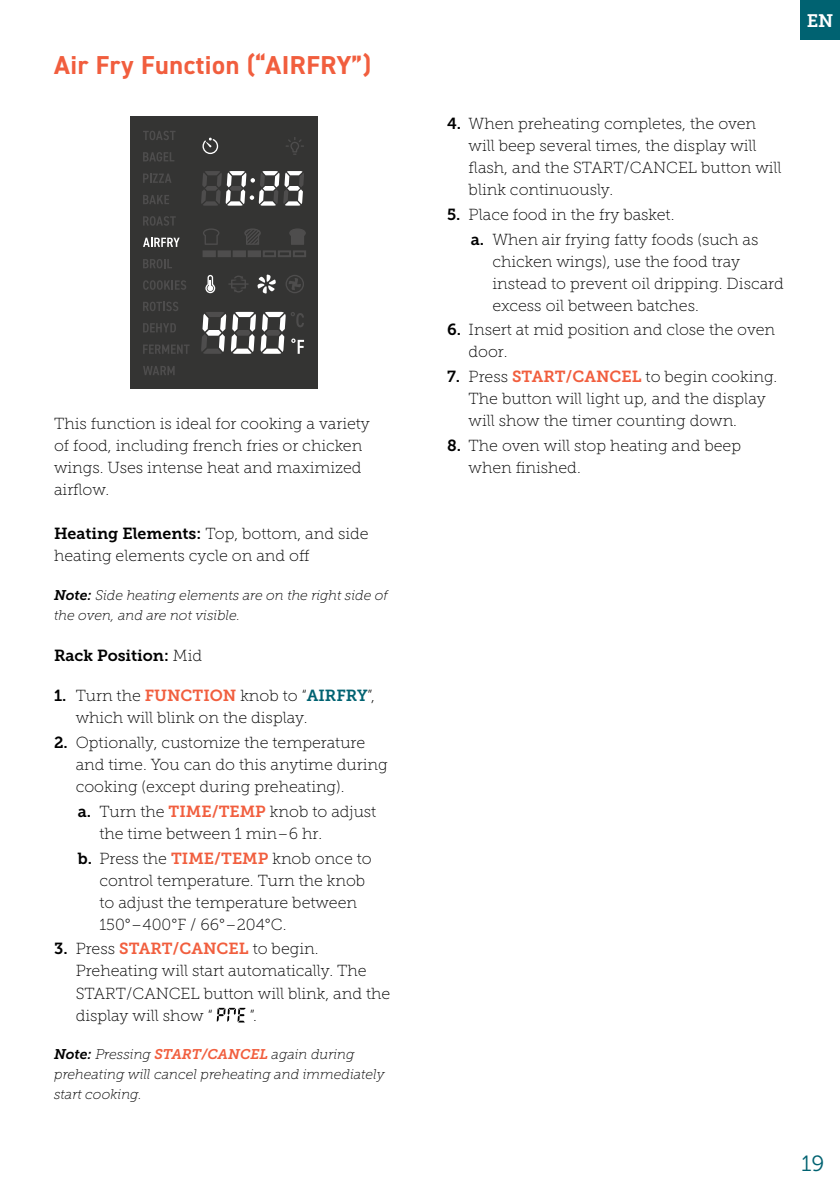
<style>
.page{position:relative;width:840px;height:1191px;background:#fff}
.page>*{position:absolute;margin:0;border:0;box-sizing:border-box;transform-origin:0 0}
.Sub_Header{font:700 26px "DIN2014";letter-spacing:.02em;color:#f15e3e}
.t1{font:22px "Museo Slab 300";color:#006271}
.t2{font:18px "Museo Slab 700";color:#fff}
.Support_Text{font:16px/22px "Museo Slab 100";color:#000}
.Support_Text-2{font:16px "Museo Slab 700";color:#000}
.Support_Text-3{font:italic 14px/20px "Museo Slab 100";color:#000}
.s1{font-family:"Museo Slab 700"}
.s2{font-family:"Museo Slab 100"}
.s3{font-family:"Museo Slab 700";color:#f15e3e}
.s4{font-family:"Museo Slab 700";color:#006271}
</style>
<div class="page">
<div style="left:799px;top:0;width:40px;height:40px;background:#006271"></div>
<div style="left:130px;top:117px;width:187px;height:272px;background:#343433"></div>
<svg style="left:244px;top:228px;width:17px;height:17px"></svg>
<svg style="left:205px;top:275px;width:10px;height:18px"></svg>
<svg style="left:201px;top:171px;width:103px;height:35px"></svg>
<svg style="left:201px;top:312px;width:103px;height:42px"></svg>
<div style="left:202px;top:250px;width:14px;height:7px;background:#4e4d4d;border:2px solid #4e4d4d"></div>
<div style="left:217px;top:250px;width:14px;height:7px;background:#4e4d4d;border:2px solid #4e4d4d"></div>
<div style="left:232px;top:250px;width:14px;height:7px;background:#4e4d4d;border:2px solid #4e4d4d"></div>
<div style="left:247px;top:250px;width:14px;height:7px;background:#4e4d4d;border:2px solid #4e4d4d"></div>
<div style="left:262px;top:250px;width:14px;height:7px;border:2px solid #4e4d4d"></div>
<div style="left:278px;top:250px;width:13px;height:7px;border:2px solid #4e4d4d"></div>
<div style="left:293px;top:250px;width:13px;height:7px;border:2px solid #4e4d4d"></div>
<svg style="left:203px;top:228px;width:16px;height:17px"></svg>
<svg style="left:289px;top:228px;width:16px;height:17px"></svg>
<svg style="left:202px;top:137px;width:16px;height:17px"></svg>
<svg style="left:286px;top:137px;width:18px;height:18px"></svg>
<hr style="left:228px;top:283px;width:20px;height:2px;background:#4e4d4d">
<svg style="left:231px;top:276px;width:15px;height:16px"></svg>
<svg style="left:286px;top:275px;width:18px;height:18px"></svg>
<svg style="left:257px;top:274px;width:19px;height:20px"></svg>
<svg style="left:143px;top:131px;width:32px;height:9px"></svg>
<svg style="left:143px;top:152px;width:31px;height:10px"></svg>
<svg style="left:143px;top:173px;width:28px;height:10px"></svg>
<svg style="left:143px;top:195px;width:26px;height:9px"></svg>
<svg style="left:143px;top:216px;width:33px;height:10px"></svg>
<svg style="left:143px;top:238px;width:36px;height:9px"></svg>
<svg style="left:143px;top:259px;width:29px;height:9px"></svg>
<svg style="left:143px;top:280px;width:43px;height:10px"></svg>
<svg style="left:143px;top:302px;width:35px;height:9px"></svg>
<svg style="left:143px;top:323px;width:33px;height:9px"></svg>
<svg style="left:143px;top:344px;width:46px;height:10px"></svg>
<svg style="left:143px;top:366px;width:31px;height:9px"></svg>
<svg style="left:217px;top:1007px;width:28px;height:15px"></svg>
<p class="Sub_Header" style="left:54px;top:48px;width:318px">Air Fry Function (“AIRFRY”)</p>
<p class="Support_Text" style="left:54px;top:413px;width:317px">This function is ideal for cooking a variety of food, including french fries or chicken wings. Uses intense heat and maximized airflow.</p>
<p class="Support_Text" style="left:54px;top:523px;width:316px"><span class="s1">Heating Elements:</span> Top, bottom, and side heating elements cycle on and off</p>
<p class="Support_Text-3" style="left:54px;top:585px;width:335px"><span class="s1">Note:</span> Side heating elements are on the right side of the oven, and are not visible.</p>
<p class="Support_Text-2" style="left:54px;top:646px;width:149px">Rack Position: <span class="s2">Mid</span></p>
<p class="Support_Text" style="left:76px;top:684px;width:300px;text-indent:-22px"><span class="s1">1.</span> Turn the <span class="s3">FUNCTION</span> knob to “<span class="s4">AIRFRY</span>”, which will blink on the display.</p>
<p class="Support_Text" style="left:76px;top:731px;width:313px;text-indent:-22px"><span class="s1">2.</span> Optionally, customize the temperature and time. You can do this anytime during cooking (except during preheating).</p>
<p class="Support_Text" style="left:99px;top:800px;width:278px;text-indent:-22px"><span class="s1">a.</span> Turn the <span class="s3">TIME/TEMP</span> knob to adjust the time between 1 min–6 hr.</p>
<p class="Support_Text" style="left:99px;top:847px;width:273px;text-indent:-22px"><span class="s1">b.</span> Press the <span class="s3">TIME/TEMP</span> knob once to control temperature. Turn the knob to adjust the temperature between<br>150°–400°F / 66°–204°C.</p>
<p class="Support_Text" style="left:76px;top:938px;width:316px;text-indent:-22px"><span class="s1">3.</span> Press <span class="s3">START/CANCEL</span> to begin.<br>Preheating will start automatically. The START/CANCEL button will blink, and the display will show “</p>
<p class="Support_Text" style="left:249px;top:1004px;width:9px">”.</p>
<p class="Support_Text-3" style="left:54px;top:1044px;width:332px"><span class="s1">Note:</span> Pressing <span class="s3">START/CANCEL</span> again during preheating will cancel preheating and immediately start cooking.</p>
<p class="t2" style="left:806px;top:10px;width:28px">EN</p>
<p class="Support_Text" style="left:468px;top:112px;width:314px;text-indent:-22px"><span class="s1">4.</span> When preheating completes, the oven will beep several times, the display will flash, and the START/CANCEL button will blink continuously.</p>
<p class="Support_Text" style="left:447px;top:203px;width:229px"><span class="s1">5.</span> Place food in the fry basket.</p>
<p class="Support_Text" style="left:492px;top:228px;width:293px;text-indent:-22px"><span class="s1">a.</span> When air frying fatty foods (such as chicken wings), use the food tray instead to prevent oil dripping. Discard excess oil between batches.</p>
<p class="Support_Text" style="left:468px;top:319px;width:308px;text-indent:-22px"><span class="s1">6.</span> Insert at mid position and close the oven door.</p>
<p class="Support_Text" style="left:468px;top:366px;width:310px;text-indent:-22px"><span class="s1">7.</span> Press <span class="s3">START/CANCEL</span> to begin cooking.<br>The button will light up, and the display will show the timer counting down.</p>
<p class="Support_Text" style="left:468px;top:435px;width:274px;text-indent:-22px"><span class="s1">8.</span> The oven will stop heating and beep when finished.</p>
<h2 class="t1" style="left:801px;top:1151px;width:24px">19</h2>
</div>
